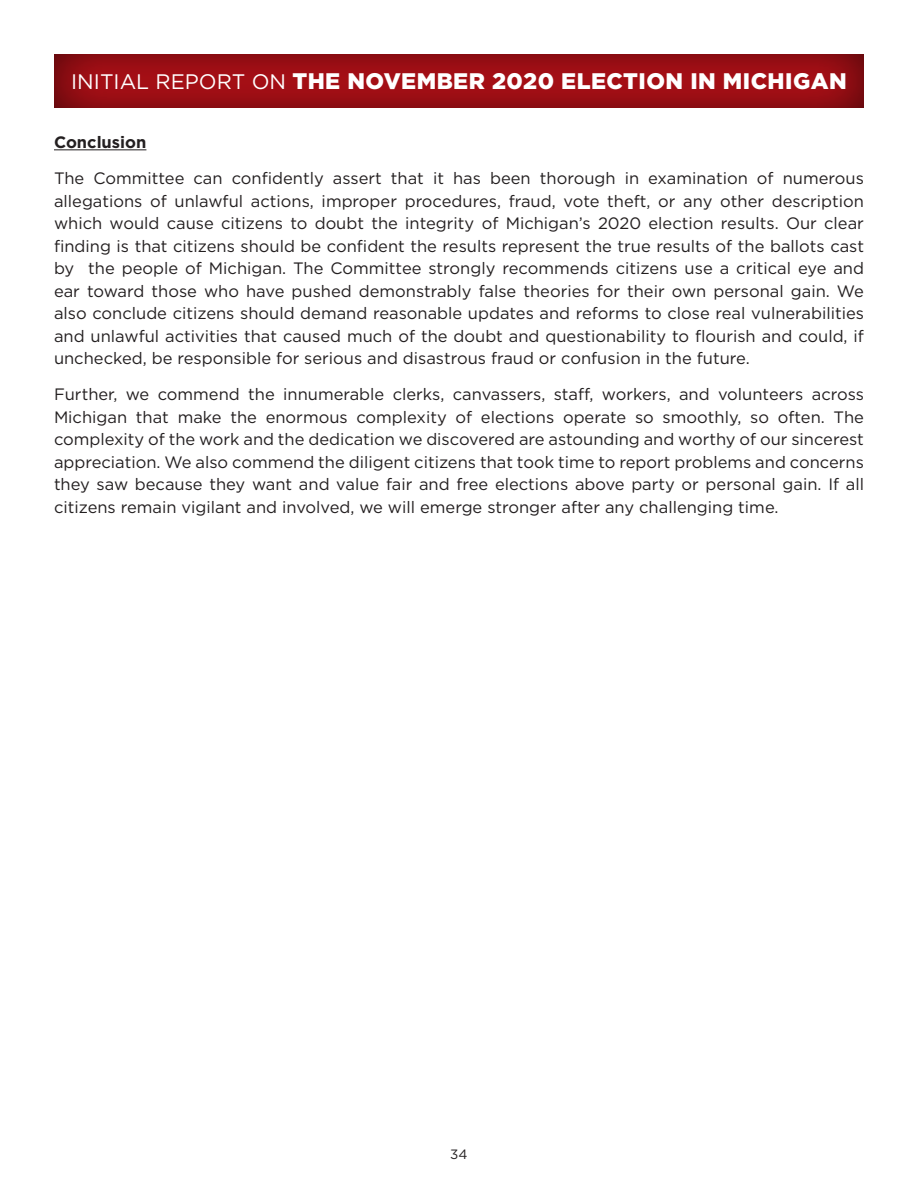
<style>
.page{position:relative;width:918px;height:1188px;background:#fff}
.page>*{position:absolute;margin:0;border:0;box-sizing:border-box;transform-origin:0 0}
.t1{font:900 22.5px "Gotham";letter-spacing:.02em;color:#fff}
.t2{font:16.5px/22.5px "Gotham";color:#231f20;text-align:justify}
.t3{font:700 16.5px "Gotham";color:#231f20}
.t4{font:13.5px "Gotham";color:#231f20}
.s1{font-weight:400;font-size:21px}
</style>
<div class="page">
<div style="left:52px;top:54px;width:814px;height:54px;background:#231f20;opacity:.75"></div>
<hr style="left:54px;top:149px;width:92px;height:1px;background:#231f20">
<h1 class="t1" style="left:71px;top:65px;width:777px"><span class="s1">INITIAL REPORT ON</span> THE NOVEMBER 2020 ELECTION IN MICHIGAN</h1>
<p class="t3" style="left:54px;top:131px;width:94px">Conclusion</p>
<p class="t2" style="left:54px;top:167px;width:812px">The Committee can confidently assert that it has been thorough in examination of numerous allegations of unlawful actions, improper procedures, fraud, vote theft, or any other description which would cause citizens to doubt the integrity of Michigan’s 2020 election results. Our clear finding is that citizens should be confident the results represent the true results of the ballots cast by the people of Michigan. The Committee strongly recommends citizens use a critical eye and ear toward those who have pushed demonstrably false theories for their own personal gain. We also conclude citizens should demand reasonable updates and reforms to close real vulnerabilities and unlawful activities that caused much of the doubt and questionability to flourish and could, if unchecked, be responsible for serious and disastrous fraud or confusion in the future.</p>
<p class="t2" style="left:54px;top:383px;width:812px">Further, we commend the innumerable clerks, canvassers, staff, workers, and volunteers across Michigan that make the enormous complexity of elections operate so smoothly, so often. The complexity of the work and the dedication we discovered are astounding and worthy of our sincerest appreciation. We also commend the diligent citizens that took time to report problems and concerns they saw because they want and value fair and free elections above party or personal gain. If all citizens remain vigilant and involved, we will emerge stronger after any challenging time.</p>
<p class="t4" style="left:450px;top:1145px;width:19px">34</p>
</div>
